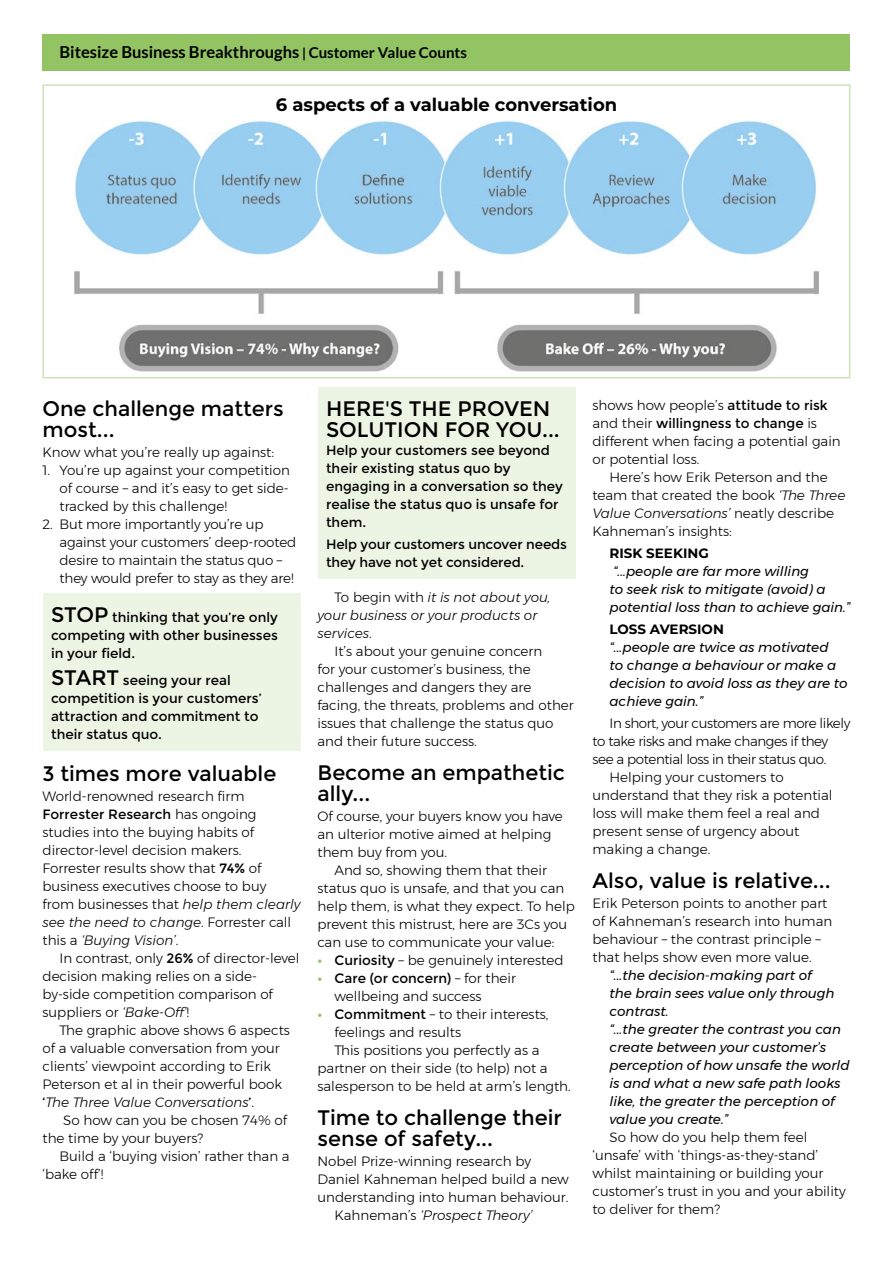
<style>
.page{position:relative;width:893px;height:1263px;background:#fff}
.page>*{position:absolute;margin:0;border:0;box-sizing:border-box;transform-origin:0 0}
.SUBHEAD{font:21px/21px "Montserrat";color:#000}
.BOXED_HEADING{font:21px/21px "Montserrat";color:#000}
.PHOTO_CAPTION{font:700 18px "Montserrat";color:#000}
.body{font:700 16.5px "Lato";color:#000}
.body-2{font:300 13.5px/18px "Montserrat";color:#000}
.QUOTE{font:italic 13.5px/18px "Montserrat";color:#000}
.BULLIT{font:300 13.5px/18px "Montserrat";letter-spacing:-.01em;color:#000}
.BOXED_PARAGRAPH{font:13.5px/18px "Montserrat";color:#000}
.body-3{font:300 13.5px/18px "Montserrat";letter-spacing:-.03em;color:#000}
.body-4{font:italic 300 13.5px/18px "Montserrat";color:#000}
.body-5{font:700 13.5px "Montserrat";color:#000}
.s1{font-size:13.5px}
.s2{font-size:15px}
.s3{font-size:21px}
.s4{font-weight:400}
.s5{font-style:italic}
.s6{font-style:normal}
.s7{font-weight:700;color:#93c464}
</style>
<div class="page">
<div style="left:43px;top:34px;width:807px;height:36px;background:#93c464"></div>
<div style="left:43px;top:593px;width:257px;height:77px;background:#ecf4e4"></div>
<div style="left:43px;top:656px;width:257px;height:95px;background:#ecf4e4"></div>
<div style="left:317px;top:387px;width:258px;height:64px;background:#ecf4e4"></div>
<div style="left:317px;top:433px;width:258px;height:106px;background:#ecf4e4"></div>
<div style="left:317px;top:527px;width:258px;height:52px;background:#ecf4e4"></div>
<div style="left:43px;top:84px;width:807px;height:294px;border:2px solid #cee2b7"></div>
<img style="left:75px;top:120px;width:743px;height:251px">
<p class="body" style="left:60px;top:42px;width:409px">Bitesize Business Breakthroughs <span class="s1">|</span> <span class="s2">Customer Value Counts</span></p>
<p class="PHOTO_CAPTION" style="left:276px;top:91px;width:343px">6 aspects of a valuable conversation</p>
<p class="SUBHEAD" style="left:43px;top:398px;width:243px">One challenge matters most...</p>
<p class="body-2" style="left:43px;top:443px;width:233px">Know what you’re really up against:</p>
<p class="BULLIT" style="left:60px;top:461px;width:232px;text-align:justify;text-indent:-17px">1. You’re up against your competition of course – and it’s easy to get side&shy;tracked by this challenge!</p>
<p class="BULLIT" style="left:60px;top:515px;width:238px;text-indent:-17px">2. But more importantly you’re up against your customers’ deep-rooted desire to maintain the status quo – they would prefer to stay as they are!</p>
<p class="BOXED_PARAGRAPH" style="left:51px;top:609px;width:228px;text-align:justify"><span class="s3">STOP</span> thinking that you’re only competing with other businesses in your field.</p>
<p class="BOXED_PARAGRAPH" style="left:51px;top:671px;width:212px"><span class="s3">START</span> seeing your real competition is your customers’ attraction and commitment to their status quo.</p>
<p class="SUBHEAD" style="left:43px;top:763px;width:235px">3 times more valuable</p>
<p class="body-2" style="left:43px;top:787px;width:259px">World-renowned research firm <span class="s4">Forrester Research</span> has ongoing studies into the buying habits of director-level decision makers.<br>Forrester results show that <span class="s4">74%</span> of business executives choose to buy from businesses that <span class="s5">help them clearly see the need to change</span>. Forrester call this a <span class="s5">‘Buying Vision’</span>.</p>
<p class="body-2" style="left:43px;top:949px;width:258px;text-indent:17px">In contrast, only <span class="s4">26%</span> of director-level decision making relies on a side&shy;by-side competition comparison of suppliers or <span class="s5">‘Bake-Off’</span>!</p>
<p class="body-2" style="left:43px;top:1021px;width:249px;text-indent:17px">The graphic above shows 6 aspects of a valuable conversation from your clients’ viewpoint according to Erik Peterson et al in their powerful book <span class="s4">‘</span><span class="s5">The Three Value Conversations</span><span class="s4">’</span>.</p>
<p class="body-2" style="left:43px;top:1111px;width:246px;text-indent:21px">So how can you be chosen 74% of the time by your buyers?</p>
<p class="body-2" style="left:43px;top:1147px;width:249px;text-indent:17px">Build a ‘buying vision’ rather than a ‘bake off’!</p>
<p class="BOXED_HEADING" style="left:326px;top:398px;width:235px">HERE'S THE PROVEN<br>SOLUTION FOR YOU...</p>
<p class="BOXED_PARAGRAPH" style="left:326px;top:441px;width:238px">Help your customers see beyond their existing status quo by engaging in a conversation so they realise the status quo is unsafe for them.</p>
<p class="BOXED_PARAGRAPH" style="left:326px;top:535px;width:242px">Help your customers uncover needs they have not yet considered.</p>
<p class="body-4" style="left:317px;top:588px;width:234px;text-indent:17px"><span class="s6">To begin with</span> it is not about you, your business or your products or services<span class="s6">.</span></p>
<p class="body-2" style="left:317px;top:642px;width:258px;text-indent:17px">It’s about your genuine concern<br>for your customer’s business, the challenges and dangers they are facing, the threats, problems and other issues that challenge the status quo and their future success.</p>
<p class="SUBHEAD" style="left:317px;top:762px;width:249px">Become an empathetic ally...</p>
<p class="body-2" style="left:317px;top:807px;width:247px">Of course, your buyers know you have an ulterior motive aimed at helping them buy from you.</p>
<p class="body-2" style="left:317px;top:861px;width:259px;text-indent:17px">And so, showing them that their status quo is unsafe, and that you can help them, is what they expect. To help prevent this mistrust, here are 3Cs you can use to communicate your value:</p>
<p class="BULLIT" style="left:317px;top:951px;width:247px"><span class="s7">•</span> <span class="s4">Curiosity</span> – be genuinely interested</p>
<p class="BULLIT" style="left:334px;top:969px;width:183px;text-indent:-17px"><span class="s7">•</span> <span class="s4">Care (or concern)</span> – for their wellbeing and success</p>
<p class="BULLIT" style="left:334px;top:1005px;width:216px;text-indent:-17px"><span class="s7">•</span> <span class="s4">Commitment</span> – to their interests, feelings and results</p>
<p class="body-2" style="left:317px;top:1041px;width:255px;text-indent:17px">This positions you perfectly as a partner on their side (to help) not a salesperson to be held at arm’s length.</p>
<p class="SUBHEAD" style="left:317px;top:1107px;width:246px">Time to challenge their sense of safety...</p>
<p class="body-2" style="left:317px;top:1152px;width:253px">Nobel Prize-winning research by<br>Daniel Kahneman helped build a new understanding into human behaviour.</p>
<p class="body-4" style="left:334px;top:1206px;width:199px"><span class="s6">Kahneman’s</span> ‘Prospect Theory’</p>
<p class="body-2" style="left:592px;top:396px;width:250px">shows how people’s <span class="s4">attitude to risk </span>and their <span class="s4">willingness to change</span> is different when facing a potential gain or potential loss.</p>
<p class="body-2" style="left:592px;top:468px;width:254px;text-indent:17px">Here’s how Erik Peterson and the team that created the book <span class="s5">‘The Three<br>Value Conversations’</span> neatly describe<br>Kahneman’s insights:</p>
<p class="body-5" style="left:609px;top:543px;width:101px">RISK SEEKING</p>
<p class="QUOTE" style="left:609px;top:562px;width:242px">“...people are far more willing<br>to seek risk to mitigate (avoid) a potential loss than to achieve gain.”</p>
<p class="body-5" style="left:609px;top:620px;width:116px">LOSS AVERSION</p>
<p class="QUOTE" style="left:609px;top:638px;width:240px">“...people are twice as motivated<br>to change a behaviour or make a decision to avoid loss as they are to achieve gain.”</p>
<p class="body-3" style="left:592px;top:714px;width:259px;text-indent:17px">In short, your customers are more likely to take risks and make changes if they see a potential loss in their status quo.</p>
<p class="body-2" style="left:592px;top:768px;width:242px;text-indent:17px">Helping your customers to understand that they risk a potential loss will make them feel a real and present sense of urgency about making a change.</p>
<p class="SUBHEAD" style="left:592px;top:870px;width:240px">Also, value is relative...</p>
<p class="body-2" style="left:592px;top:894px;width:241px">Erik Peterson points to another part of Kahneman’s research into human behaviour – the contrast principle – that helps show even more value.</p>
<p class="QUOTE" style="left:609px;top:966px;width:226px">“...the decision-making part of the brain sees value only through contrast.</p>
<p class="QUOTE" style="left:609px;top:1020px;width:242px">“...the greater the contrast you can create between your customer’s perception of how unsafe the world is and what a new safe path looks like, the greater the perception of value you create.”</p>
<p class="body-2" style="left:592px;top:1128px;width:255px;text-indent:17px">So how do you help them feel ‘unsafe’ with ‘things-as-they-stand’ whilst maintaining or building your customer’s trust in you and your ability to deliver for them?</p>
</div>
